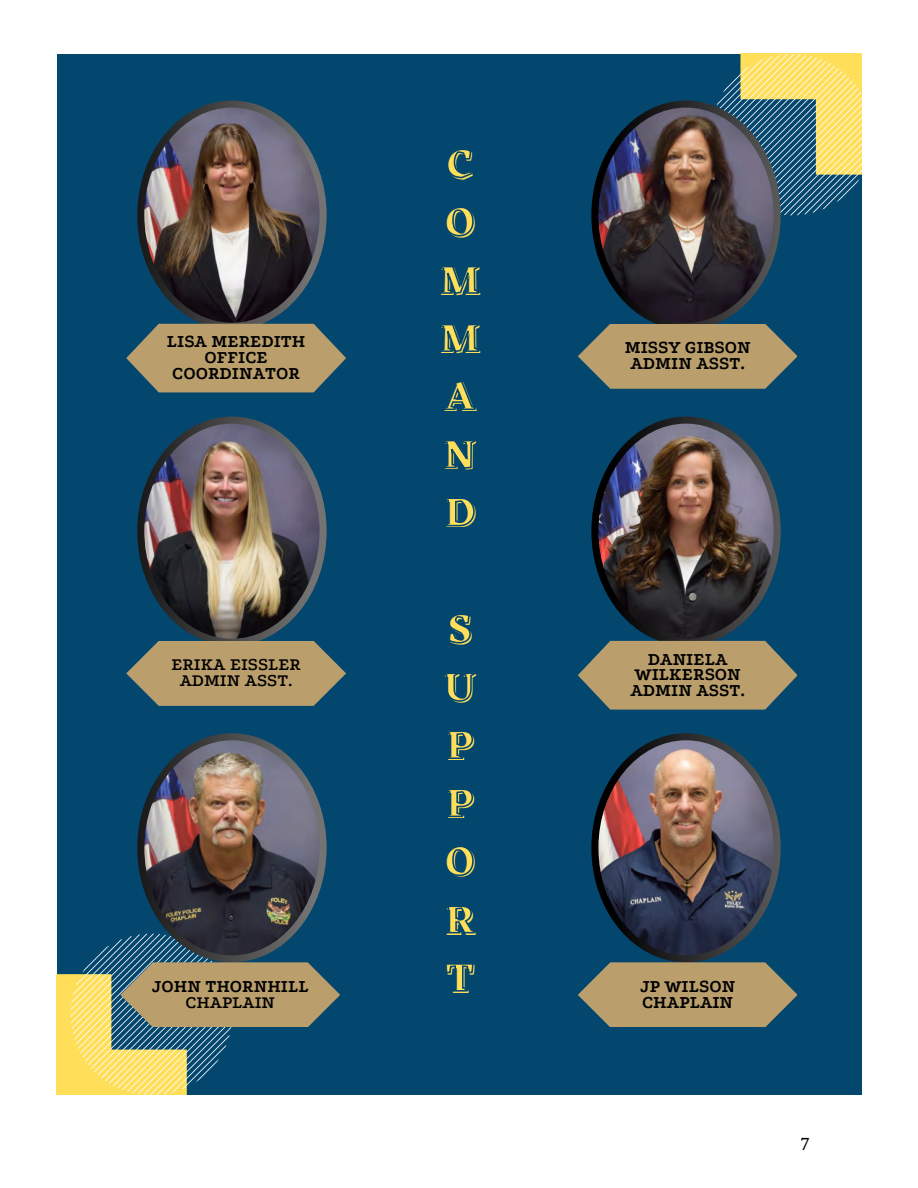
<style>
.page{position:relative;width:918px;height:1188px;background:#fff}
.page>*{position:absolute;margin:0;border:0;box-sizing:border-box;transform-origin:0 0}
.t1{font:700 42px/58.2px "Eczar";color:#ffde59}
.t2{font:700 18.45px/15.8px "Podkova";color:#000;text-align:center}
.t3{font:600 18.45px/15.8px "Podkova";color:#000;text-align:center}
.t4{font:18px "Cambria";color:#000}
</style>
<div class="page">
<div style="left:57px;top:54px;width:804px;height:1041px;background:#03466e"></div>
<div style="left:57px;top:974px;width:130px;height:121px;background:#ffde59"></div>
<svg style="left:126px;top:101px;width:220px;height:291px"></svg>
<img style="left:126px;top:417px;width:220px;height:289px">
<svg style="left:578px;top:54px;width:283px;height:335px"></svg>
<img style="left:578px;top:417px;width:219px;height:293px">
<img style="left:578px;top:733px;width:219px;height:294px">
<svg style="left:71px;top:733px;width:269px;height:362px"></svg>
<p class="t2" style="left:167px;top:334px;width:140px">LISA MEREDITH<br>OFFICE<br>COORDINATOR</p>
<h1 class="t1" style="left:440px;top:135px;width:43px">C<br>O<br>M<br>M<br>A<br>N<br>D</h1>
<p class="t2" style="left:625px;top:340px;width:128px">MISSY GIBSON<br>ADMIN ASST.</p>
<p class="t3" style="left:171px;top:657px;width:131px">ERIKA EISSLER<br>ADMIN ASST.</p>
<p class="t2" style="left:152px;top:978px;width:158px">JOHN THORNHILL</p>
<p class="t3" style="left:185px;top:994px;width:91px">CHAPLAIN</p>
<h1 class="t1" style="left:445px;top:600px;width:33px;text-align:justify">S U P P O R T</h1>
<p class="t2" style="left:630px;top:651px;width:116px">DANIELA<br>WILKERSON<br>ADMIN ASST.</p>
<p class="t2" style="left:640px;top:978px;width:97px;text-align:left">JP WILSON<br>CHAPLAIN</p>
<p class="t4" style="left:800px;top:1133px;width:11px">7</p>
</div>
